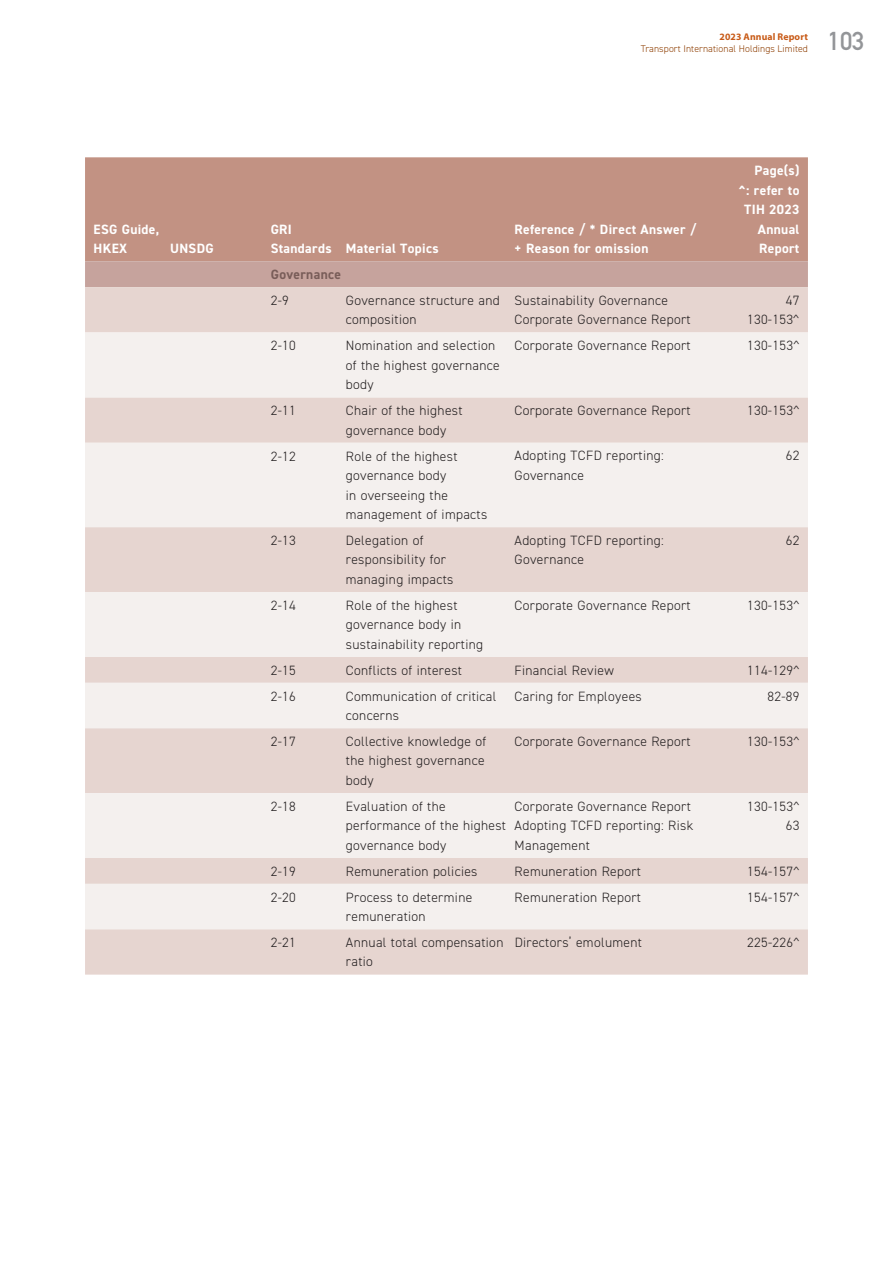
<style>
.page{position:relative;width:893px;height:1263px;background:#fff}
.page>*{position:absolute;margin:0;border:0;box-sizing:border-box;transform-origin:0 0}
.t1{font:25.5px "DIN Mittelschrift Std";color:#939598}
.t2{font:300 13.5px/19.5px "DIN2014";letter-spacing:.025em;color:#231f20}
.t3{font:700 13.5px/19.5px "DIN2014";letter-spacing:.025em;color:#fff}
.t4{font:700 13.5px "DIN2014";letter-spacing:.025em;color:#795d59}
.t5{font:300 9.75px "DIN2014";letter-spacing:.01em;color:#8d3d00}
.t6{font:700 9.75px "Myriad Pro";letter-spacing:.01em;color:#c85b18}
</style>
<div class="page">
<div style="left:85px;top:157px;width:723px;height:104px;background:#c29283"></div>
<div style="left:85px;top:261px;width:723px;height:26px;background:#c6a39d"></div>
<div style="left:85px;top:287px;width:723px;height:687px;background:#e6d5d0"></div>
<svg style="left:85px;top:332px;width:723px;height:597px;background:#eee5e2"></svg>
<p class="t3" style="left:94px;top:219px;width:67px">ESG Guide,<br>HKEX</p>
<p class="t3" style="left:170px;top:239px;width:45px">UNSDG</p>
<p class="t6" style="left:719px;top:30px;width:90px">2023 Annual Report</p>
<p class="t5" style="left:641px;top:42px;width:169px">Transport International Holdings Limited</p>
<h1 class="t1" style="left:828px;top:26px;width:38px">103</h1>
<p class="t3" style="left:271px;top:219px;width:169px">GRI<br>Standards Material Topics</p>
<p class="t3" style="left:514px;top:219px;width:183px">Reference / * Direct Answer / + Reason for omission</p>
<p class="t3" style="left:739px;top:161px;width:62px;text-align:right">Page(s)<br>^: refer to<br>TIH 2023<br>Annual<br>Report</p>
<p class="t4" style="left:271px;top:265px;width:72px">Governance</p>
<p class="t2" style="left:271px;top:290px;width:20px">2-9</p>
<p class="t2" style="left:346px;top:290px;width:155px">Governance structure and composition</p>
<p class="t2" style="left:515px;top:290px;width:178px">Sustainability Governance<br>Corporate Governance Report</p>
<p class="t2" style="left:747px;top:290px;width:54px;text-align:right">47<br>130-153^</p>
<p class="t2" style="left:271px;top:336px;width:27px">2-10</p>
<p class="t2" style="left:346px;top:336px;width:155px">Nomination and selection of the highest governance body</p>
<p class="t2" style="left:515px;top:336px;width:178px">Corporate Governance Report</p>
<p class="t2" style="left:747px;top:336px;width:54px">130-153^</p>
<p class="t2" style="left:271px;top:401px;width:27px">2-11</p>
<p class="t2" style="left:346px;top:401px;width:118px">Chair of the highest governance body</p>
<p class="t2" style="left:515px;top:401px;width:178px">Corporate Governance Report</p>
<p class="t2" style="left:747px;top:401px;width:54px">130-153^</p>
<p class="t2" style="left:271px;top:446px;width:27px">2-12</p>
<p class="t2" style="left:346px;top:446px;width:143px">Role of the highest governance body<br>in overseeing the management of impacts</p>
<p class="t2" style="left:515px;top:446px;width:151px">Adopting TCFD reporting:<br>Governance</p>
<p class="t2" style="left:786px;top:446px;width:15px">62</p>
<p class="t2" style="left:271px;top:530px;width:27px">2-13</p>
<p class="t2" style="left:346px;top:530px;width:109px">Delegation of responsibility for managing impacts</p>
<p class="t2" style="left:515px;top:530px;width:151px">Adopting TCFD reporting:<br>Governance</p>
<p class="t2" style="left:786px;top:530px;width:15px">62</p>
<p class="t2" style="left:271px;top:595px;width:27px">2-14</p>
<p class="t2" style="left:346px;top:595px;width:139px">Role of the highest governance body in sustainability reporting</p>
<p class="t2" style="left:515px;top:595px;width:178px">Corporate Governance Report</p>
<p class="t2" style="left:747px;top:595px;width:54px">130-153^</p>
<p class="t2" style="left:271px;top:660px;width:27px">2-15</p>
<p class="t2" style="left:346px;top:660px;width:118px">Conflicts of interest</p>
<p class="t2" style="left:515px;top:660px;width:101px">Financial Review</p>
<p class="t2" style="left:747px;top:660px;width:54px">114-129^</p>
<p class="t2" style="left:271px;top:686px;width:27px">2-16</p>
<p class="t2" style="left:346px;top:686px;width:152px">Communication of critical concerns</p>
<p class="t2" style="left:515px;top:686px;width:129px">Caring for Employees</p>
<p class="t2" style="left:767px;top:686px;width:33px">82-89</p>
<p class="t2" style="left:271px;top:731px;width:27px">2-17</p>
<p class="t2" style="left:346px;top:731px;width:142px">Collective knowledge of the highest governance body</p>
<p class="t2" style="left:515px;top:731px;width:178px">Corporate Governance Report</p>
<p class="t2" style="left:747px;top:731px;width:54px">130-153^</p>
<p class="t2" style="left:271px;top:796px;width:27px">2-18</p>
<p class="t2" style="left:346px;top:796px;width:162px">Evaluation of the performance of the highest governance body</p>
<p class="t2" style="left:515px;top:796px;width:180px">Corporate Governance Report<br>Adopting TCFD reporting: Risk<br>Management</p>
<p class="t2" style="left:747px;top:796px;width:54px;text-align:right">130-153^<br>63</p>
<p class="t2" style="left:271px;top:861px;width:27px">2-19</p>
<p class="t2" style="left:346px;top:861px;width:133px">Remuneration policies</p>
<p class="t2" style="left:515px;top:861px;width:128px">Remuneration Report</p>
<p class="t2" style="left:747px;top:861px;width:54px">154-157^</p>
<p class="t2" style="left:271px;top:887px;width:27px">2-20</p>
<p class="t2" style="left:346px;top:887px;width:128px">Process to determine remuneration</p>
<p class="t2" style="left:515px;top:887px;width:128px">Remuneration Report</p>
<p class="t2" style="left:747px;top:887px;width:54px">154-157^</p>
<p class="t2" style="left:271px;top:932px;width:27px">2-21</p>
<p class="t2" style="left:346px;top:932px;width:159px">Annual total compensation ratio</p>
<p class="t2" style="left:515px;top:932px;width:129px">Directors’ emolument</p>
<p class="t2" style="left:747px;top:932px;width:54px">225-226^</p>
</div>
